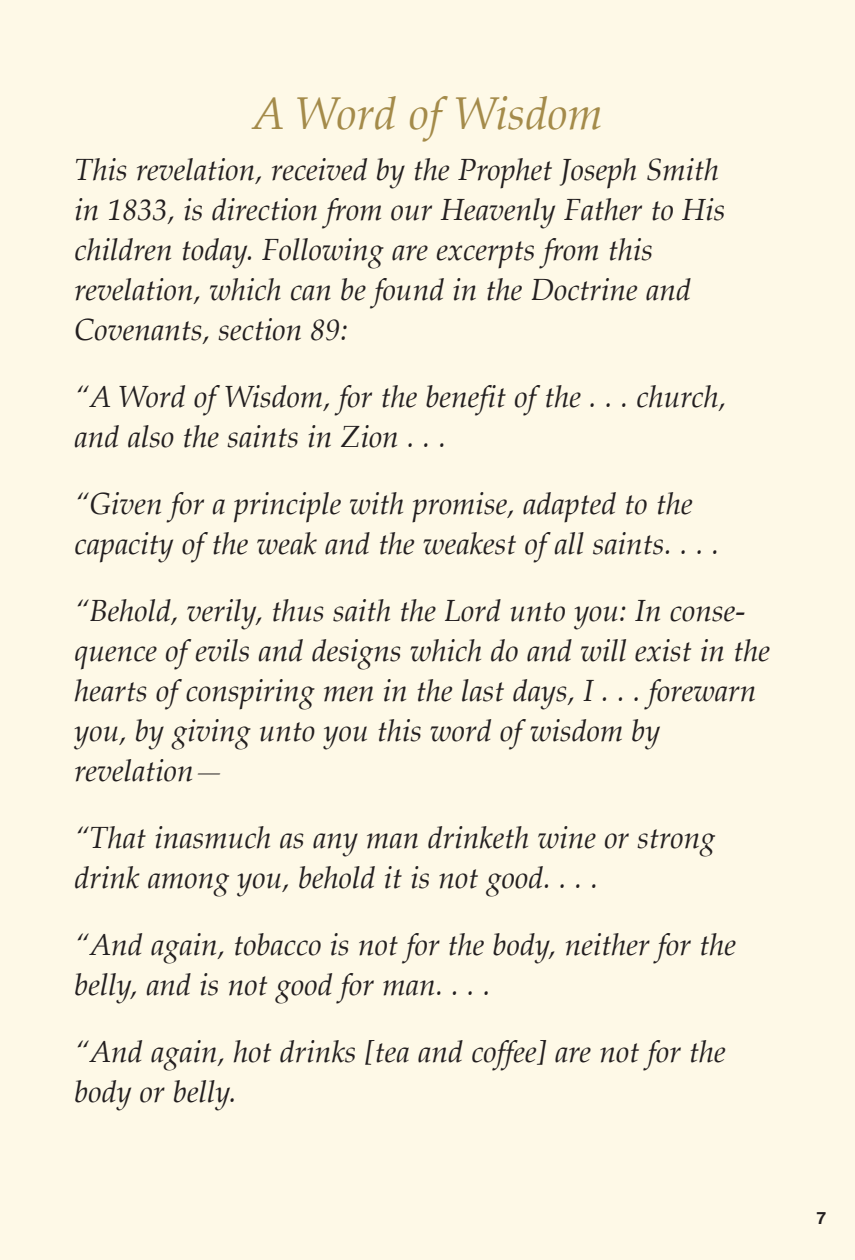
<style>
.page{position:relative;width:855px;height:1260px;background:#fef9e7}
.page>*{position:absolute;margin:0;border:0;box-sizing:border-box;transform-origin:0 0}
.t1{font:italic 45px "Palatino";color:#a48b4a}
.t2{font:italic 30px/40px "Palatino";color:#231f20}
.t3{font:700 17.5px "Swiss 721 BT";color:#231f20}
</style>
<div class="page">
<h1 class="t1" style="left:252px;top:76px;width:353px">A Word of Wisdom</h1>
<p class="t2" style="left:74px;top:149px;width:653px">This revelation, received by the Prophet Joseph Smith in 1833, is direction from our Heavenly Father to His children today. Following are excerpts from this revelation, which can be found in the Doctrine and Covenants, section 89:</p>
<p class="t2" style="left:74px;top:376px;width:653px">“A Word of Wisdom, for the benefit of the . . . church, and also the saints in Zion . . .</p>
<p class="t2" style="left:74px;top:483px;width:646px">“Given for a principle with promise, adapted to the capacity of the weak and the weakest of all saints. . . .</p>
<p class="t2" style="left:74px;top:590px;width:697px">“Behold, verily, thus saith the Lord unto you: In conse&shy;quence of evils and designs which do and will exist in the hearts of conspiring men in the last days, I . . . forewarn you, by giving unto you this word of wisdom by revelation—</p>
<p class="t2" style="left:74px;top:817px;width:642px">“That inasmuch as any man drinketh wine or strong drink among you, behold it is not good. . . .</p>
<p class="t2" style="left:74px;top:924px;width:663px">“And again, tobacco is not for the body, neither for the belly, and is not good for man. . . .</p>
<p class="t2" style="left:74px;top:1031px;width:653px">“And again, hot drinks [tea and coffee] are not for the body or belly.</p>
<p class="t3" style="left:816px;top:1210px;width:11px">7</p>
</div>
